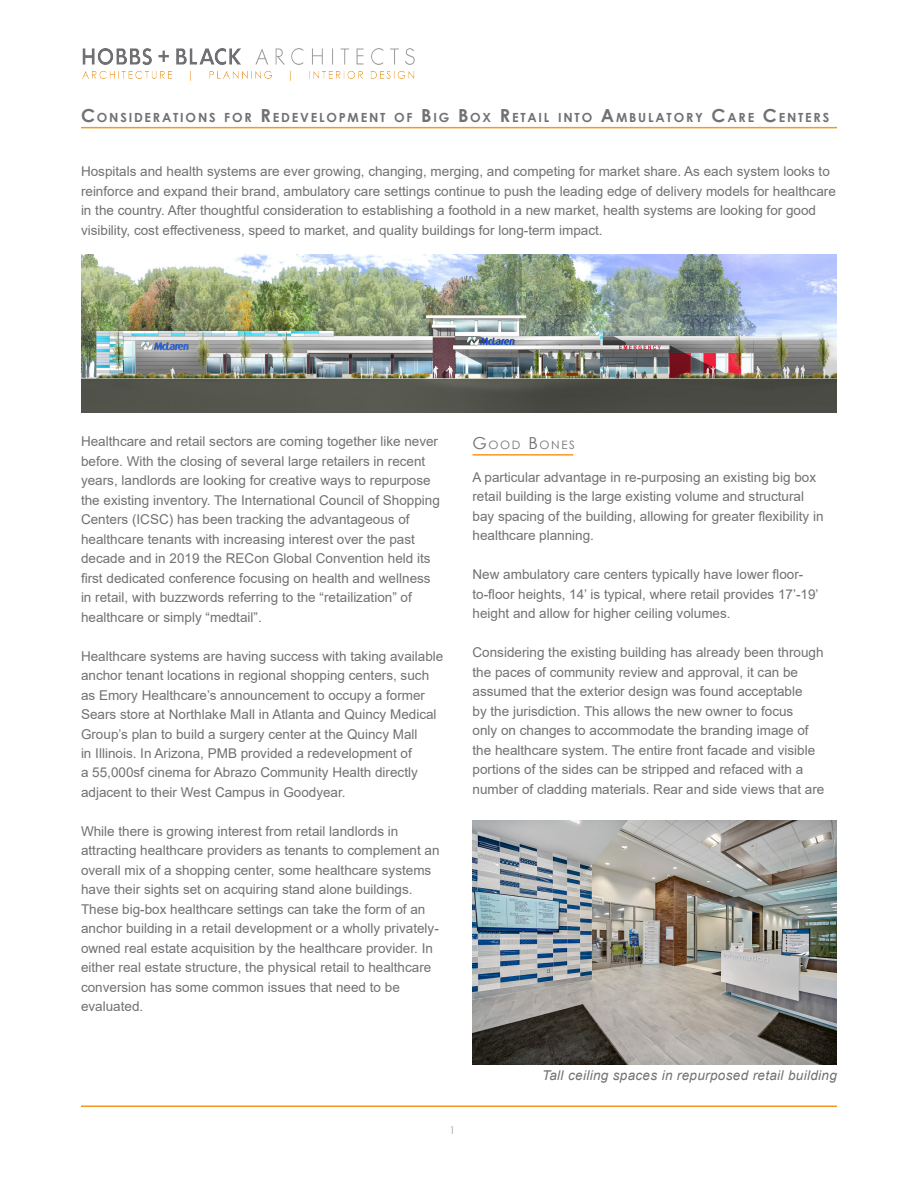
<style>
.page{position:relative;width:918px;height:1188px;background:#fff}
.page>*{position:absolute;margin:0;border:0;box-sizing:border-box;transform-origin:0 0}
.Text{font:13.5px/19.5px "Arial";color:#717074}
.t1{font:italic 13.5px "Arial";letter-spacing:.025em;color:#717074}
.Section_Title{font:700 12.6px "Century Gothic";letter-spacing:.145em;color:#717074}
.Sub_1_-_Text_Header{font:11.55px "Century Gothic";letter-spacing:.145em;color:#717074}
.s1{font-size:18px}
.s2{font-size:16.5px}
</style>
<div class="page">
<hr style="left:81px;top:1106px;width:756px;height:1px;background:#f7971d">
<hr style="left:81px;top:127px;width:756px;height:1px;background:#f7971d">
<hr style="left:472px;top:454px;width:101px;height:2px;background:#f7971d">
<img style="left:81px;top:254px;width:756px;height:159px">
<img style="left:472px;top:820px;width:365px;height:244px">
<img style="left:82px;top:49px;width:332px;height:31px">
<p class="Section_Title" style="left:81px;top:107px;width:750px"><span class="s1">C</span>ONSIDERATIONS FOR <span class="s1">R</span>EDEVELOPMENT OF <span class="s1">B</span>IG <span class="s1">B</span>OX <span class="s1">R</span>ETAIL INTO <span class="s1">A</span>MBULATORY <span class="s1">C</span>ARE <span class="s1">C</span>ENTERS</p>
<p class="Text" style="left:81px;top:162px;width:756px">Hospitals and health systems are ever growing, changing, merging, and competing for market share. As each system looks to reinforce and expand their brand, ambulatory care settings continue to push the leading edge of delivery models for healthcare in the country. After thoughtful consideration to establishing a foothold in a new market, health systems are looking for good visibility, cost effectiveness, speed to market, and quality buildings for long-term impact.</p>
<p class="Text" style="left:81px;top:432px;width:360px">Healthcare and retail sectors are coming together like never before. With the closing of several large retailers in recent years, landlords are looking for creative ways to repurpose the existing inventory. The International Council of Shopping Centers (ICSC) has been tracking the advantageous of healthcare tenants with increasing interest over the past decade and in 2019 the RECon Global Convention held its first dedicated conference focusing on health and wellness in retail, with buzzwords referring to the “retailization” of healthcare or simply “medtail”.</p>
<p class="Text" style="left:81px;top:646px;width:364px">Healthcare systems are having success with taking available anchor tenant locations in regional shopping centers, such as Emory Healthcare’s announcement to occupy a former Sears store at Northlake Mall in Atlanta and Quincy Medical Group’s plan to build a surgery center at the Quincy Mall<br>in Illinois. In Arizona, PMB provided a redevelopment of<br>a 55,000sf cinema for Abrazo Community Health directly adjacent to their West Campus in Goodyear.</p>
<p class="Text" style="left:81px;top:821px;width:360px">While there is growing interest from retail landlords in attracting healthcare providers as tenants to complement an overall mix of a shopping center, some healthcare systems have their sights set on acquiring stand alone buildings.<br>These big-box healthcare settings can take the form of an anchor building in a retail development or a wholly privately&shy;owned real estate acquisition by the healthcare provider. In either real estate structure, the physical retail to healthcare conversion has some common issues that need to be evaluated.</p>
<p class="Sub_1_-_Text_Header" style="left:472px;top:436px;width:104px"><span class="s2">G</span>OOD <span class="s2">B</span>ONES</p>
<p class="Text" style="left:472px;top:467px;width:353px">A particular advantage in re-purposing an existing big box retail building is the large existing volume and structural bay spacing of the building, allowing for greater flexibility in healthcare planning.</p>
<p class="Text" style="left:472px;top:565px;width:348px">New ambulatory care centers typically have lower floor&shy;to-floor heights, 14’ is typical, where retail provides 17’-19’ height and allow for higher ceiling volumes.</p>
<p class="Text" style="left:472px;top:643px;width:353px">Considering the existing building has already been through the paces of community review and approval, it can be assumed that the exterior design was found acceptable<br>by the jurisdiction. This allows the new owner to focus<br>only on changes to accommodate the branding image of the healthcare system. The entire front facade and visible portions of the sides can be stripped and refaced with a number of cladding materials. Rear and side views that are</p>
<p class="t1" style="left:542px;top:1067px;width:296px">Tall ceiling spaces in repurposed retail building</p>
</div>
